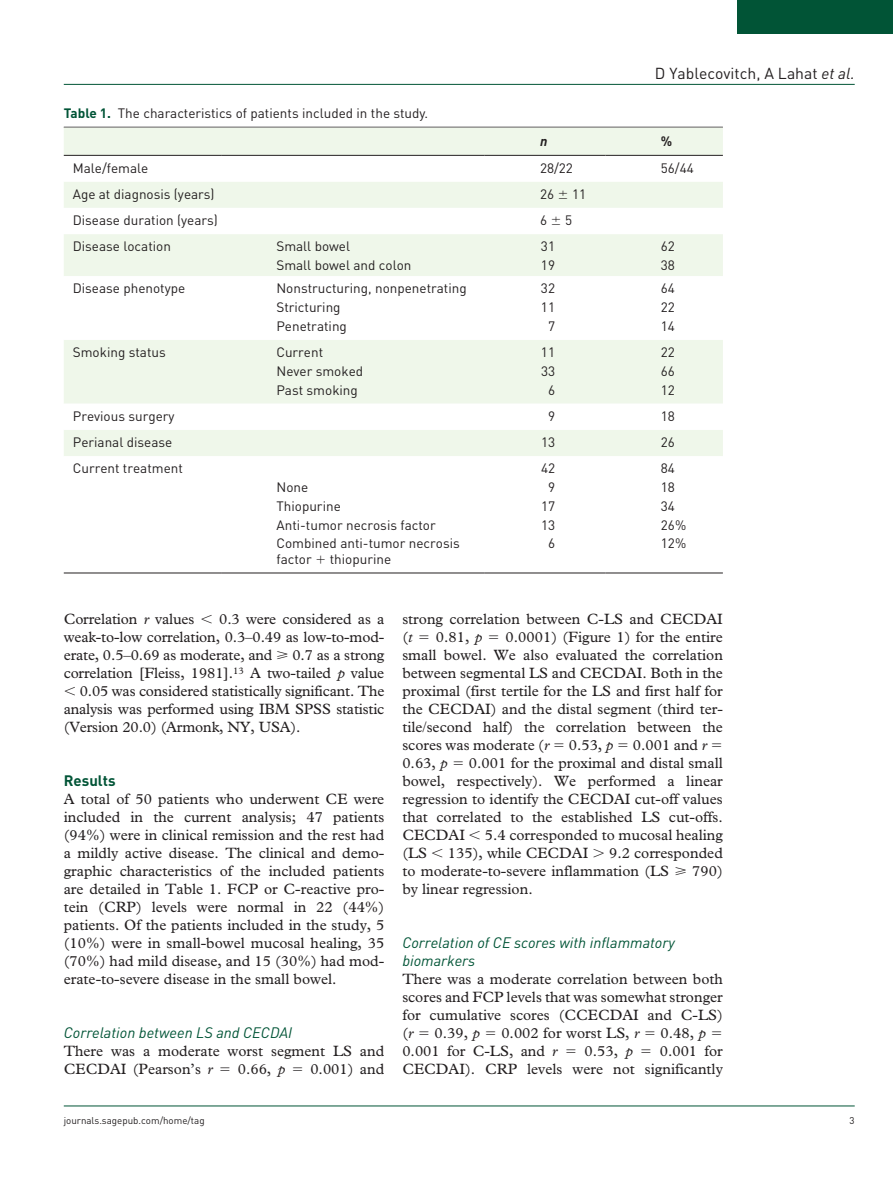
<style>
.page{position:relative;width:893px;height:1191px;background:#fff}
.page>*{position:absolute;margin:0;border:0;box-sizing:border-box;transform-origin:0 0}
.t1{font:15.75px "DIN";color:#231f20}
.t2{font:15px/18px "Plantin Std";color:#231f20;text-align:justify}
.t3{font:italic 15px/18px "DIN";color:#015436}
.t4{font:700 15px "DIN";color:#015436}
.t5{font:13.5px/15.8px "DIN";color:#231f20}
.t6{font:italic 700 13.5px "DIN";color:#231f20}
.t7{font:700 13.5px "DIN";color:#231f20}
.t8{font:9.75px "DIN";color:#231f20}
.s1{font-weight:700;color:#015436}
.s2{font-style:italic}
</style>
<div class="page">
<hr style="left:64px;top:84px;width:791px;height:1px;background:#015436">
<hr style="left:64px;top:1105px;width:791px;height:1px;background:#015436">
<div style="left:738px;top:0;width:155px;height:34px;background:#015436"></div>
<hr style="left:64px;top:127px;width:659px;height:1px;background:#231f20">
<div style="left:64px;top:128px;width:659px;height:27px;background:#eff7ea"></div>
<svg style="left:64px;top:182px;width:659px;height:274px;fill:#eff7ea"></svg>
<hr style="left:64px;top:155px;width:157px;height:1px;background:#231f20">
<hr style="left:221px;top:155px;width:264px;height:1px;background:#231f20">
<hr style="left:485px;top:155px;width:120px;height:1px;background:#231f20">
<hr style="left:605px;top:155px;width:118px;height:1px;background:#231f20">
<hr style="left:221px;top:572px;width:264px;height:1px;background:#231f20">
<hr style="left:485px;top:572px;width:120px;height:1px;background:#231f20">
<hr style="left:605px;top:572px;width:118px;height:1px;background:#231f20">
<hr style="left:64px;top:572px;width:157px;height:1px;background:#231f20">
<svg style="left:559px;top:190px;width:8px;height:8px"></svg>
<svg style="left:552px;top:217px;width:8px;height:8px"></svg>
<p class="t5" style="left:64px;top:105px;width:366px"><span class="s1">Table 1.</span> The characteristics of patients included in the study.</p>
<p class="t1" style="left:655px;top:63px;width:201px">D Yablecovitch, A Lahat <span class="s2">et al.</span></p>
<p class="t6" style="left:540px;top:133px;width:9px">n</p>
<p class="t7" style="left:661px;top:133px;width:13px">%</p>
<p class="t5" style="left:73px;top:160px;width:77px">Male/female</p>
<p class="t5" style="left:540px;top:160px;width:34px">28/22</p>
<p class="t5" style="left:661px;top:160px;width:34px">56/44</p>
<p class="t5" style="left:73px;top:186px;width:143px">Age at diagnosis (years)</p>
<p class="t5" style="left:540px;top:186px;width:16px">26</p>
<p class="t5" style="left:572px;top:186px;width:16px">11</p>
<p class="t5" style="left:73px;top:212px;width:147px">Disease duration (years)</p>
<p class="t5" style="left:540px;top:212px;width:9px">6</p>
<p class="t5" style="left:565px;top:212px;width:9px">5</p>
<p class="t5" style="left:73px;top:238px;width:100px">Disease location</p>
<p class="t5" style="left:276px;top:238px;width:75px">Small bowel</p>
<p class="t5" style="left:541px;top:238px;width:16px">31</p>
<p class="t5" style="left:661px;top:238px;width:16px">62</p>
<p class="t5" style="left:276px;top:257px;width:137px">Small bowel and colon</p>
<p class="t5" style="left:541px;top:257px;width:16px">19</p>
<p class="t5" style="left:661px;top:257px;width:16px">38</p>
<p class="t5" style="left:73px;top:280px;width:114px">Disease phenotype</p>
<p class="t5" style="left:276px;top:280px;width:192px">Nonstructuring, nonpenetrating</p>
<p class="t5" style="left:541px;top:280px;width:16px">32</p>
<p class="t5" style="left:661px;top:280px;width:16px">64</p>
<p class="t5" style="left:276px;top:299px;width:66px">Stricturing</p>
<p class="t5" style="left:541px;top:299px;width:16px">11</p>
<p class="t5" style="left:661px;top:299px;width:16px">22</p>
<p class="t5" style="left:276px;top:318px;width:72px">Penetrating</p>
<p class="t5" style="left:548px;top:318px;width:9px">7</p>
<p class="t5" style="left:661px;top:318px;width:16px">14</p>
<p class="t5" style="left:73px;top:344px;width:94px">Smoking status</p>
<p class="t5" style="left:276px;top:344px;width:48px">Current</p>
<p class="t5" style="left:541px;top:344px;width:16px">11</p>
<p class="t5" style="left:661px;top:344px;width:16px">22</p>
<p class="t5" style="left:276px;top:363px;width:88px">Never smoked</p>
<p class="t5" style="left:541px;top:363px;width:16px">33</p>
<p class="t5" style="left:661px;top:363px;width:16px">66</p>
<p class="t5" style="left:276px;top:382px;width:83px">Past smoking</p>
<p class="t5" style="left:548px;top:382px;width:9px">6</p>
<p class="t5" style="left:661px;top:382px;width:16px">12</p>
<p class="t5" style="left:73px;top:408px;width:103px">Previous surgery</p>
<p class="t5" style="left:548px;top:408px;width:9px">9</p>
<p class="t5" style="left:661px;top:408px;width:16px">18</p>
<p class="t5" style="left:73px;top:434px;width:101px">Perianal disease</p>
<p class="t5" style="left:541px;top:434px;width:16px">13</p>
<p class="t5" style="left:661px;top:434px;width:16px">26</p>
<p class="t5" style="left:73px;top:460px;width:112px">Current treatment</p>
<p class="t5" style="left:541px;top:460px;width:16px">42</p>
<p class="t5" style="left:661px;top:460px;width:16px">84</p>
<p class="t5" style="left:276px;top:479px;width:33px">None</p>
<p class="t5" style="left:548px;top:479px;width:9px">9</p>
<p class="t5" style="left:661px;top:479px;width:16px">18</p>
<p class="t5" style="left:276px;top:498px;width:66px">Thiopurine</p>
<p class="t5" style="left:541px;top:498px;width:16px">17</p>
<p class="t5" style="left:661px;top:498px;width:16px">34</p>
<p class="t5" style="left:276px;top:517px;width:161px">Anti-tumor necrosis factor</p>
<p class="t5" style="left:541px;top:517px;width:16px">13</p>
<p class="t5" style="left:661px;top:517px;width:27px">26%</p>
<p class="t5" style="left:276px;top:535px;width:185px">Combined anti-tumor necrosis factor</p>
<p class="t5" style="left:548px;top:535px;width:9px">6</p>
<p class="t5" style="left:661px;top:535px;width:27px">12%</p>
<p class="t5" style="left:330px;top:551px;width:63px">thiopurine</p>
<p class="t2" style="left:64px;top:610px;width:132px">Correlation <span class="s2">r</span> values</p>
<p class="t2" style="left:219px;top:610px;width:167px">0.3 were considered as a</p>
<p class="t2" style="left:64px;top:628px;width:322px">weak-to-low correlation, 0.3–0.49 as low-to-mod-</p>
<p class="t2" style="left:64px;top:646px;width:322px">erate, 0.5–0.69 as moderate, and ⩾ 0.7 as a strong</p>
<p class="t2" style="left:64px;top:664px;width:322px">correlation [Fleiss, 1981].<sup>13</sup> A two-tailed <span class="s2">p</span> value</p>
<p class="t2" style="left:80px;top:682px;width:306px">0.05 was considered statistically significant. The</p>
<p class="t2" style="left:64px;top:700px;width:322px">analysis was performed using IBM SPSS statistic</p>
<p class="t2" style="left:64px;top:718px;width:238px">(Version 20.0) (Armonk, NY, USA).</p>
<p class="t4" style="left:64px;top:771px;width:53px">Results</p>
<p class="t2" style="left:64px;top:790px;width:322px">A total of 50 patients who underwent CE were included in the current analysis; 47 patients (94%) were in clinical remission and the rest had a mildly active disease. The clinical and demo&shy;graphic characteristics of the included patients are detailed in Table 1. FCP or C-reactive pro&shy;tein (CRP) levels were normal in 22 (44%) patients. Of the patients included in the study, 5 (10%) were in small-bowel mucosal healing, 35 (70%) had mild disease, and 15 (30%) had mod&shy;erate-to-severe disease in the small bowel.</p>
<p class="t3" style="left:64px;top:1023px;width:230px">Correlation between LS and CECDAI</p>
<p class="t2" style="left:64px;top:1042px;width:322px">There was a moderate worst segment LS and<br>CECDAI (Pearson’s <span class="s2">r</span></p>
<p class="t2" style="left:238px;top:1060px;width:49px">0.66, <span class="s2">p</span></p>
<p class="t2" style="left:310px;top:1060px;width:76px">0.001) and</p>
<p class="t2" style="left:402px;top:610px;width:322px">strong correlation between C-LS and CECDAI (<span class="s2">t</span></p>
<p class="t2" style="left:402px;top:628px;width:322px;text-indent:103px">0.0001) (Figure 1) for the entire small bowel. We also evaluated the correlation between segmental LS and CECDAI. Both in the proximal (first tertile for the LS and first half for the CECDAI) and the distal segment (third ter&shy;tile/second half) the correlation between the scores was moderate (<span class="s2">r</span></p>
<p class="t2" style="left:436px;top:628px;width:48px">0.81, <span class="s2">p</span></p>
<p class="t2" style="left:569px;top:736px;width:46px">0.53, <span class="s2">p</span></p>
<p class="t2" style="left:633px;top:736px;width:76px">0.001 and <span class="s2">r</span></p>
<p class="t2" style="left:402px;top:754px;width:322px;text-indent:67px">0.001 for the proximal and distal small bowel, respectively). We performed a linear regression to identify the CECDAI cut-off values that correlated to the established LS cut-offs.<br>CECDAI</p>
<p class="t2" style="left:402px;top:754px;width:47px">0.63, <span class="s2">p</span></p>
<p class="t2" style="left:485px;top:826px;width:240px">5.4 corresponded to mucosal healing</p>
<p class="t2" style="left:402px;top:844px;width:322px;text-indent:207px">9.2 corresponded to moderate-to-severe inflammation (LS ⩾ 790) by linear regression.</p>
<p class="t2" style="left:402px;top:844px;width:26px">(LS</p>
<p class="t2" style="left:448px;top:844px;width:142px">135), while CECDAI</p>
<p class="t3" style="left:402px;top:933px;width:274px">Correlation of CE scores with inflammatory biomarkers</p>
<p class="t2" style="left:402px;top:970px;width:322px">There was a moderate correlation between both scores and FCP levels that was somewhat stronger for cumulative scores (CCECDAI and C-LS) (<span class="s2">r</span></p>
<p class="t2" style="left:435px;top:1024px;width:47px">0.39, <span class="s2">p</span></p>
<p class="t2" style="left:501px;top:1024px;width:139px">0.002 for worst LS, <span class="s2">r</span></p>
<p class="t2" style="left:661px;top:1024px;width:47px">0.48, <span class="s2">p</span></p>
<p class="t2" style="left:402px;top:1042px;width:157px">0.001 for C-LS, and <span class="s2">r</span></p>
<p class="t2" style="left:584px;top:1042px;width:50px">0.53, <span class="s2">p</span></p>
<p class="t2" style="left:402px;top:1042px;width:322px;text-align:right">0.001 for<br>CECDAI). CRP levels were not significantly</p>
<p class="t8" style="left:64px;top:1114px;width:142px">journals.sagepub.com/home/tag</p>
<p class="t8" style="left:850px;top:1114px;width:7px">3</p>
</div>
